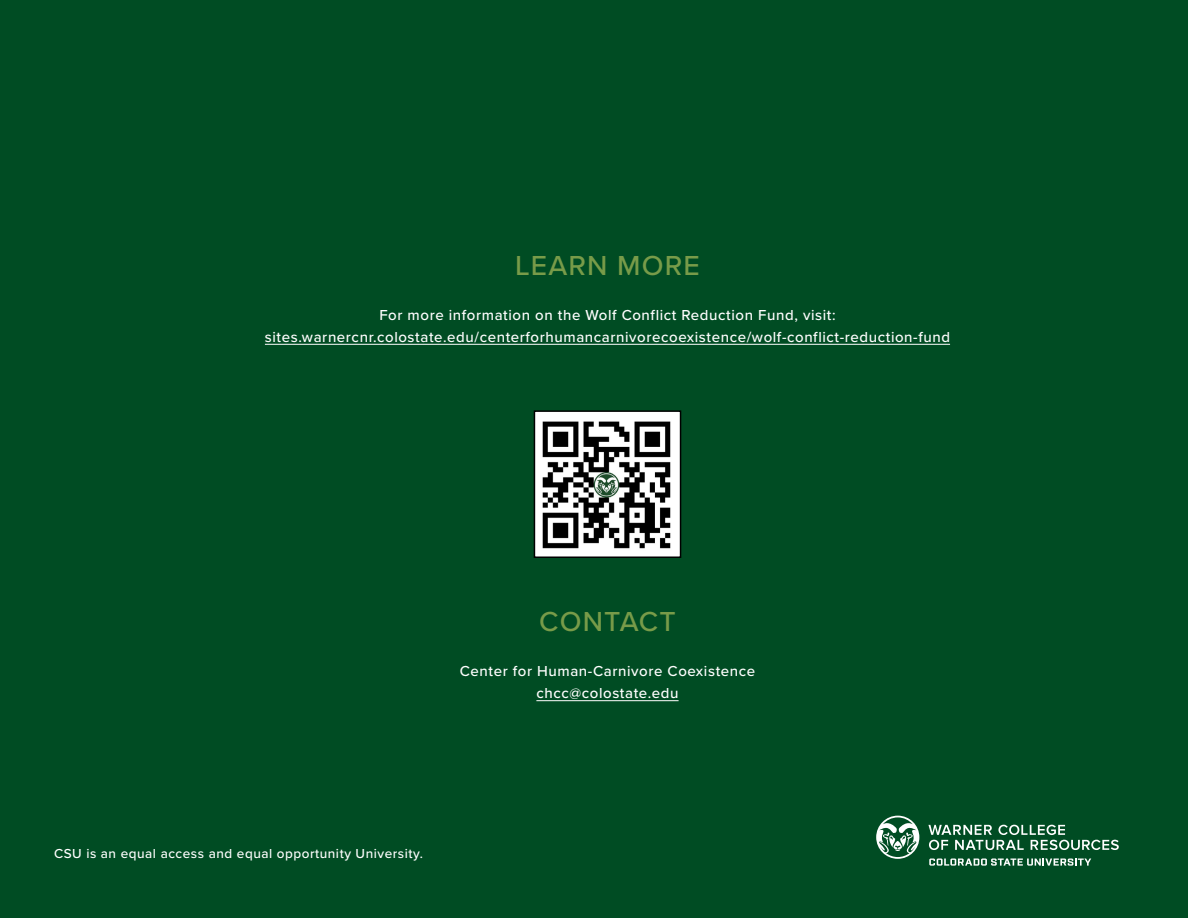
<style>
.page{position:relative;width:1188px;height:918px;background:#004c23}
.page>*{position:absolute;margin:0;border:0;box-sizing:border-box;transform-origin:0 0}
.t1{font:500 28.5px "Proxima Nova";letter-spacing:.04em;color:#789b49}
.t2{font:500 15px/22.5px "Proxima Nova";letter-spacing:.04em;color:#fff;text-align:center}
.t3{font:500 13.5px "Proxima Nova";letter-spacing:.04em;color:#fff}
</style>
<div class="page">
<svg style="left:929px;top:859px;width:162px;height:7px"></svg>
<svg style="left:876px;top:816px;width:43px;height:43px"></svg>
<svg style="left:928px;top:825px;width:191px;height:25px"></svg>
<hr style="left:265px;top:344px;width:685px;height:1px;background:#fff">
<hr style="left:536px;top:700px;width:143px;height:1px;background:#fff">
<img style="left:537px;top:413px;width:141px;height:142px">
<div style="left:534px;top:410px;width:147px;height:148px;border:2px solid #000"></div>
<h1 class="t1" style="left:515px;top:244px;width:186px">LEARN MORE</h1>
<p class="t2" style="left:265px;top:303px;width:687px">For more information on the Wolf Conflict Reduction Fund, visit: sites.warnercnr.colostate.edu/centerforhumancarnivorecoexistence/wolf-conflict-reduction-fund</p>
<h1 class="t1" style="left:539px;top:600px;width:138px">CONTACT</h1>
<p class="t2" style="left:460px;top:659px;width:297px">Center for Human-Carnivore Coexistence chcc@colostate.edu</p>
<p class="t3" style="left:54px;top:844px;width:370px">CSU is an equal access and equal opportunity University.</p>
</div>
